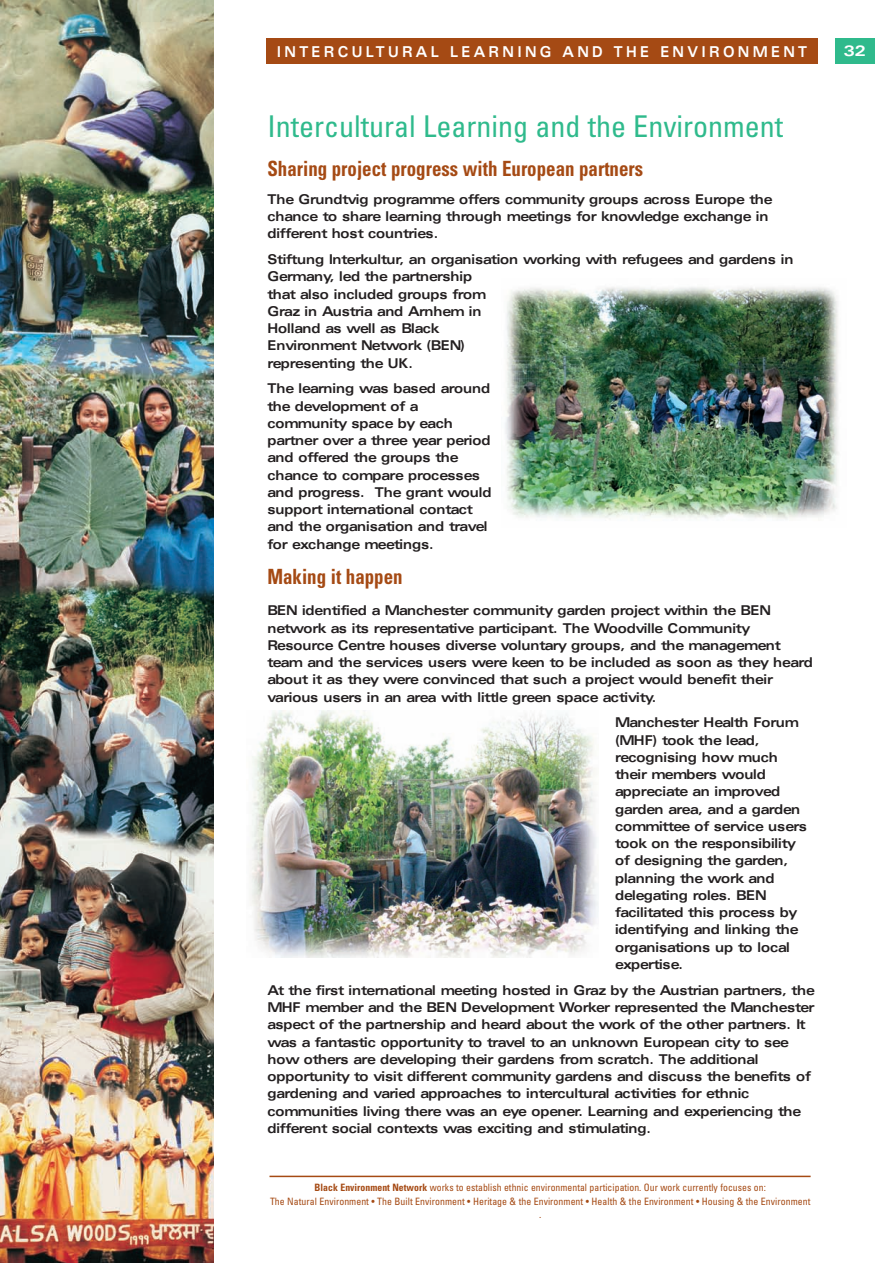
<style>
.page{position:relative;width:893px;height:1263px;background:#fff}
.page>*{position:absolute;margin:0;border:0;box-sizing:border-box;transform-origin:0 0}
.t1{font:condensed 30px "Univers";color:#2fba8c}
.t2{font:700 condensed 21px "Univers";color:#a54a14;scale:.9 1}
.t3{font:700 expanded 15px "Univers";letter-spacing:.275em;color:#fff;scale:.8 1}
.t4{font:700 expanded 15px "Univers";letter-spacing:.275em;color:#fff}
.t5{font:700 expanded 13.5px/17.2px "Univers";color:#231f20;scale:.9 1}
.t6{font:700 expanded 13.5px/17.2px "Univers";letter-spacing:-.075em;color:#231f20;scale:.9 1}
.t7{font:condensed 10.2px/13.6px "Univers";letter-spacing:.005em;color:#a54a14;text-align:center;scale:.96 1}
.s1{font-weight:700}
</style>
<div class="page">
<hr style="left:269px;top:1176px;width:542px;height:1px;background:#a54a14">
<img style="left:505px;top:287px;width:334px;height:233px">
<div style="left:266px;top:38px;width:552px;height:25px;background:#a54a14"></div>
<img style="left:0;top:0;width:214px;height:1263px">
<div style="left:835px;top:38px;width:40px;height:25px;background:#2fba8c"></div>
<img style="left:250px;top:710px;width:348px;height:247px">
<p class="t3" style="left:277px;top:46px;width:664px">INTERCULTURAL LEARNING AND THE ENVIRONMENT</p>
<p class="t4" style="left:844px;top:46px;width:24px">32</p>
<h1 class="t1" style="left:267px;top:115px;width:517px">Intercultural Learning and the Environment</h1>
<h2 class="t2" style="left:267px;top:161px;width:419px">Sharing project progress with European partners</h2>
<p class="t5" style="left:267px;top:192px;width:563px">The Grundtvig programme offers community groups across Europe the chance to share learning through meetings for knowledge exchange in different host countries.</p>
<p class="t5" style="left:267px;top:252px;width:586px">Stiftung Interkultur, an organisation working with refugees and gardens in Germany, led the partnership<br>that also included groups from<br>Graz in Austria and Arnhem in<br>Holland as well as Black<br>Environment Network (BEN)<br>representing the UK.</p>
<p class="t5" style="left:267px;top:381px;width:250px">The learning was based around the development of a community space by each partner over a three year period and offered the groups the chance to compare processes and progress. The grant would support international contact and the organisation and travel for exchange meetings.</p>
<h2 class="t2" style="left:267px;top:569px;width:152px">Making it happen</h2>
<p class="t5" style="left:267px;top:603px;width:608px">BEN identified a Manchester community garden project within the BEN network as its representative participant. The Woodville Community Resource Centre houses diverse voluntary groups, and the management team and the services users were keen to be included as soon as they heard about it as they were convinced that such a project would benefit their various users in an area with little green space activity.</p>
<p class="t5" style="left:615px;top:715px;width:215px">Manchester Health Forum (MHF) took the lead, recognising how much their members would appreciate an improved garden area, and a garden committee of service users took on the responsibility of designing the garden, planning the work and delegating roles. BEN facilitated this process by identifying and linking the organisations up to local expertise.</p>
<p class="t6" style="left:267px;top:982px;width:610px">At the first international meeting hosted in Graz by the Austrian partners, the MHF member and the BEN Development Worker represented the Manchester aspect of the partnership and heard about the work of the other partners. It was a fantastic opportunity to travel to an unknown European city to see how others are developing their gardens from scratch. The additional opportunity to visit different community gardens and discuss the benefits of gardening and varied approaches to intercultural activities for ethnic communities living there was an eye opener. Learning and experiencing the different social contexts was exciting and stimulating.</p>
<p class="t7" style="left:270px;top:1181px;width:564px"><span class="s1">Black Environment Network</span> works to establish ethnic environmental participation. Our work currently focuses on:<br>The Natural Environment • The Built Environment • Heritage &amp; the Environment • Health &amp; the Environment • Housing &amp; the Environment .</p>
</div>
